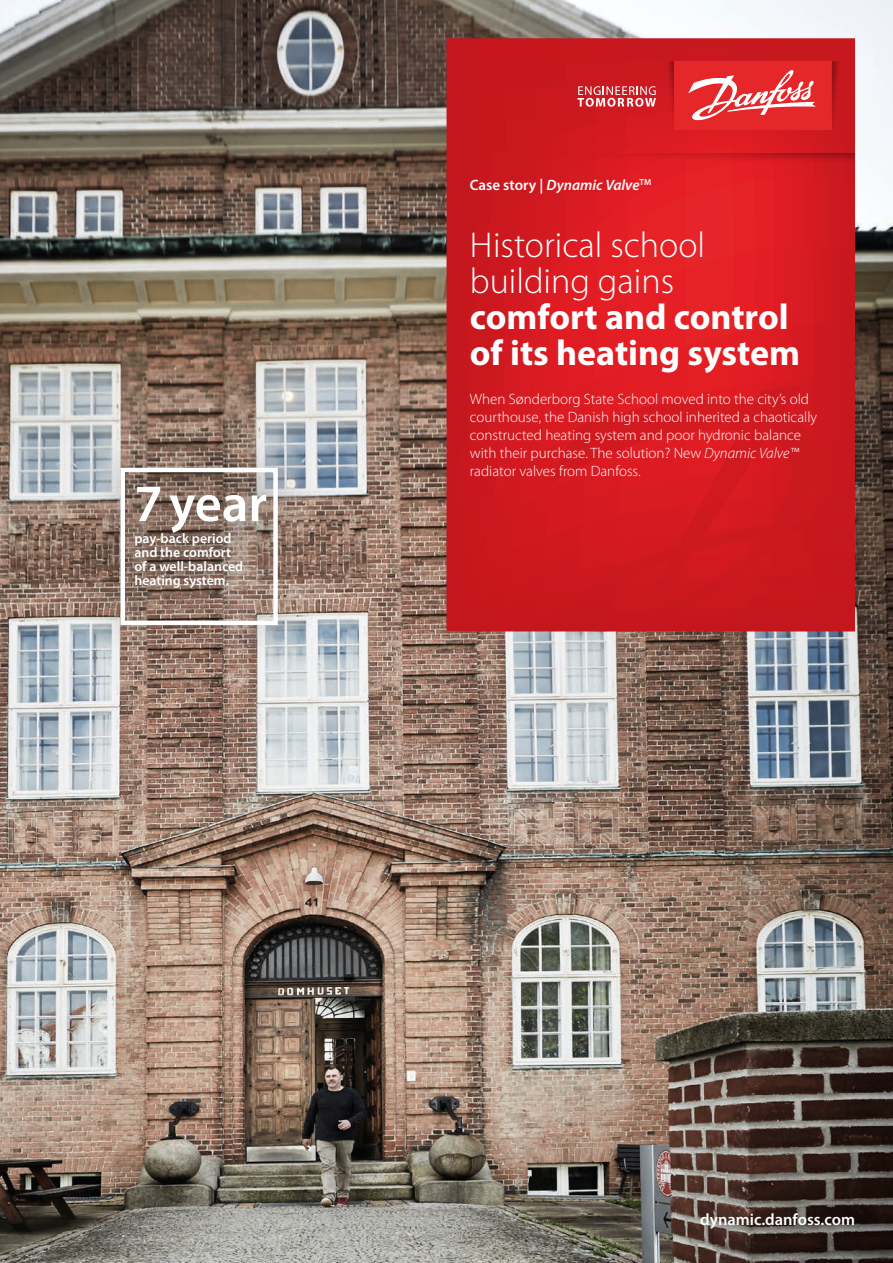
<style>
.page{position:relative;width:893px;height:1263px;background:#fff}
.page>*{position:absolute;margin:0;border:0;box-sizing:border-box;transform-origin:0 0}
.t1{font:600 52.5px "Myriad Pro";color:#fff}
.t2{font:700 36px/36px "Myriad Pro";color:#fff}
.t3{font:300 36px/36px "Myriad Pro";color:#fff}
.t4{font:600 16.5px "Myriad Pro";color:#fff}
.t5{font:300 15px/18px "Myriad Pro";color:#fff}
.t6{font:italic 600 15px "Myriad Pro";color:#fff}
.t7{font:600 13.8px/13.8px "Myriad Pro";color:#fff}
.s1{font-style:normal}
.s2{font-style:italic}
</style>
<div class="page">
<img style="left:0;top:0;width:893px;height:1263px">
<svg style="left:446px;top:38px;width:409px;height:593px;background:#d31a21"></svg>
<svg style="left:547px;top:378px;width:308px;height:253px;background:#d01920"></svg>
<div style="left:81px;top:428px;width:236px;height:237px;background:#231f20;opacity:.3"></div>
<div style="left:120px;top:468px;width:158px;height:157px;border:4px solid #fff"></div>
<div style="left:674px;top:61px;width:158px;height:69px;background:#e5272a"></div>
<svg style="left:688px;top:70px;width:128px;height:51px"></svg>
<svg style="left:555px;top:153px;width:300px;height:13px;background:#d01a20"></svg>
<svg style="left:832px;top:61px;width:12px;height:69px"></svg>
<svg style="left:577px;top:61px;width:97px;height:69px;background:#d12c33"></svg>
<h1 class="t1" style="left:134px;top:470px;width:134px">7year</h1>
<p class="t7" style="left:134px;top:532px;width:110px">pay-back period and the comfort of a well-balanced heating system.</p>
<p class="t6" style="left:470px;top:175px;width:183px"><span class="s1">Case story |</span> Dynamic Valve<sup>TM</sup></p>
<h2 class="t3" style="left:470px;top:227px;width:237px">Historical school building gains</h2>
<h2 class="t2" style="left:470px;top:298px;width:332px">comfort and control of its heating system</h2>
<p class="t5" style="left:470px;top:390px;width:349px">When Sønderborg State School moved into the city’s old courthouse, the Danish high school inherited a chaotically constructed heating system and poor hydronic balance with their purchase. The solution? New <span class="s2">Dynamic Valve™ </span>radiator valves from Danfoss.</p>
<p class="t4" style="left:700px;top:1209px;width:156px">dynamic.danfoss.com</p>
</div>
